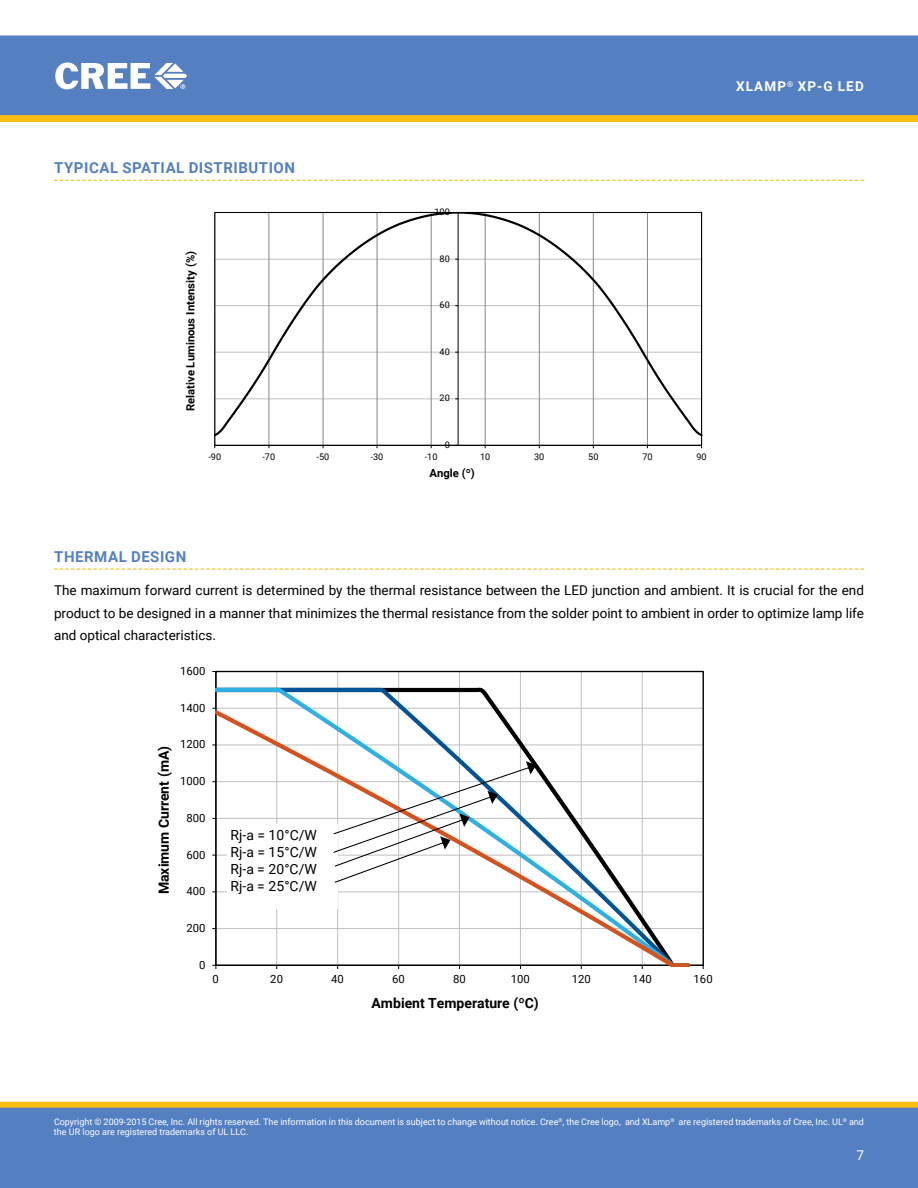
<style>
.page{position:relative;width:918px;height:1188px;background:#fff}
.page>*{position:absolute;margin:0;border:0;box-sizing:border-box;transform-origin:0 0}
.t1{font:19.65px "Roboto";color:#000}
.t2{font:700 15px "Roboto";letter-spacing:.035em;color:#5480c1}
.t3{font:13.95px/16.8px "Roboto";color:#000;text-align:justify}
.t4{font:700 13.95px "Roboto";color:#000}
.t5{font:13.5px/22.5px "Roboto";color:#000;text-align:justify}
.t6{font:700 13.5px "Roboto";letter-spacing:.085em;color:#fff}
.t7{font:13.5px "Roboto";color:#fff}
.t8{font:11.25px "Roboto";letter-spacing:.005em;color:#000}
.t9{font:700 11.25px "Roboto";color:#000}
.t10{font:9.15px "Roboto";letter-spacing:.005em;color:#000}
.t11{font:9px/10.8px "Roboto";color:#fff}
</style>
<div class="page">
<div style="left:0;top:35px;width:918px;height:80px;background:#5480c1"></div>
<div style="left:1px;top:1102px;width:916px;height:6px;background:#fabe12"></div>
<div style="left:0;top:1102px;width:918px;height:6px;border:1px solid #fabe12"></div>
<div style="left:0;top:1108px;width:918px;height:80px;background:#5480c1"></div>
<svg style="left:0;top:115px;width:918px;height:7px;background:#f8bd13"></svg>
<svg style="left:55px;top:63px;width:132px;height:26px"></svg>
<svg style="left:54px;top:180px;width:810px;height:1px"></svg>
<svg style="left:54px;top:569px;width:810px;height:1px"></svg>
<hr style="left:269px;top:212px;width:1px;height:233px;background:#868686">
<hr style="left:323px;top:212px;width:1px;height:233px;background:#868686">
<hr style="left:377px;top:212px;width:1px;height:233px;background:#868686">
<hr style="left:431px;top:212px;width:1px;height:233px;background:#868686">
<hr style="left:485px;top:212px;width:1px;height:233px;background:#868686">
<hr style="left:539px;top:212px;width:1px;height:233px;background:#868686">
<hr style="left:593px;top:212px;width:1px;height:233px;background:#868686">
<hr style="left:647px;top:212px;width:1px;height:233px;background:#868686">
<hr style="left:458px;top:212px;width:1px;height:233px;background:#000">
<hr style="left:215px;top:445px;width:487px;height:1px;background:#000">
<svg style="left:215px;top:212px;width:488px;height:226px"></svg>
<hr style="left:216px;top:928px;width:487px;height:1px;background:#c0c0c0">
<hr style="left:216px;top:891px;width:487px;height:1px;background:#c0c0c0">
<hr style="left:216px;top:855px;width:487px;height:1px;background:#c0c0c0">
<hr style="left:216px;top:818px;width:487px;height:1px;background:#c0c0c0">
<hr style="left:216px;top:781px;width:487px;height:1px;background:#c0c0c0">
<hr style="left:216px;top:744px;width:487px;height:1px;background:#c0c0c0">
<hr style="left:216px;top:708px;width:487px;height:1px;background:#c0c0c0">
<hr style="left:276px;top:672px;width:1px;height:293px;background:#c0c0c0">
<hr style="left:337px;top:672px;width:1px;height:293px;background:#c0c0c0">
<hr style="left:398px;top:672px;width:1px;height:293px;background:#c0c0c0">
<hr style="left:459px;top:672px;width:1px;height:293px;background:#c0c0c0">
<hr style="left:520px;top:672px;width:1px;height:293px;background:#c0c0c0">
<hr style="left:581px;top:672px;width:1px;height:293px;background:#c0c0c0">
<hr style="left:642px;top:672px;width:1px;height:293px;background:#c0c0c0">
<hr style="left:216px;top:672px;width:1px;height:293px;background:#000">
<hr style="left:216px;top:965px;width:487px;height:1px;background:#000">
<svg style="left:216px;top:686px;width:427px;height:21px"></svg>
<svg style="left:216px;top:707px;width:476px;height:260px"></svg>
<div style="left:228px;top:824px;width:110px;height:84px;background:#fff"></div>
<svg style="left:334px;top:761px;width:202px;height:122px"></svg>
<p class="t2" style="left:54px;top:161px;width:242px">TYPICAL SPATIAL DISTRIBUTION</p>
<p class="t9" style="left:186px;top:411px;width:162px;rotate:-90deg">Relative Luminous Intensity (%)</p>
<p class="t10" style="left:434px;top:206px;width:17px">100</p>
<p class="t10" style="left:440px;top:252px;width:12px">80</p>
<p class="t10" style="left:440px;top:299px;width:12px">60</p>
<p class="t10" style="left:440px;top:345px;width:12px">40</p>
<p class="t10" style="left:440px;top:392px;width:12px">20</p>
<p class="t10" style="left:445px;top:438px;width:7px">0</p>
<p class="t10" style="left:208px;top:450px;width:14px">-90</p>
<p class="t10" style="left:263px;top:450px;width:14px">-70</p>
<p class="t10" style="left:317px;top:450px;width:14px">-50</p>
<p class="t10" style="left:371px;top:450px;width:14px">-30</p>
<p class="t10" style="left:425px;top:450px;width:14px">-10</p>
<p class="t10" style="left:480px;top:450px;width:12px">10</p>
<p class="t10" style="left:534px;top:450px;width:12px">30</p>
<p class="t10" style="left:588px;top:450px;width:12px">50</p>
<p class="t10" style="left:642px;top:450px;width:12px">70</p>
<p class="t10" style="left:696px;top:450px;width:12px">90</p>
<p class="t9" style="left:430px;top:468px;width:47px">Angle (º)</p>
<p class="t6" style="left:736px;top:79px;width:129px">XLAMP<sup>®</sup> XP-G LED</p>
<p class="t2" style="left:54px;top:550px;width:134px">THERMAL DESIGN</p>
<p class="t5" style="left:54px;top:579px;width:811px">The maximum forward current is determined by the thermal resistance between the LED junction and ambient. It is crucial for the end product to be designed in a manner that minimizes the thermal resistance from the solder point to ambient in order to optimize lamp life and optical characteristics.</p>
<h1 class="t1" style="left:25px;top:601px;width:96px">Cool White</h1>
<p class="t3" style="left:24px;top:627px;width:66px">not roboto</p>
<p class="t8" style="left:180px;top:663px;width:27px">1600</p>
<p class="t8" style="left:180px;top:700px;width:27px">1400</p>
<p class="t4" style="left:158px;top:894px;width:150px;rotate:-90deg">Maximum Current (mA)</p>
<p class="t8" style="left:180px;top:736px;width:27px">1200</p>
<p class="t8" style="left:180px;top:773px;width:27px">1000</p>
<p class="t8" style="left:186px;top:810px;width:21px">800</p>
<p class="t8" style="left:186px;top:847px;width:21px">600</p>
<p class="t8" style="left:186px;top:883px;width:21px">400</p>
<p class="t3" style="left:231px;top:826px;width:88px">Rj-a = 10°C/W Rj-a = 15°C/W Rj-a = 20°C/W Rj-a = 25°C/W</p>
<p class="t8" style="left:186px;top:920px;width:21px">200</p>
<p class="t8" style="left:199px;top:957px;width:8px">0</p>
<p class="t8" style="left:213px;top:971px;width:8px">0</p>
<p class="t8" style="left:270px;top:971px;width:14px">20</p>
<p class="t8" style="left:331px;top:971px;width:14px">40</p>
<p class="t8" style="left:392px;top:971px;width:14px">60</p>
<p class="t8" style="left:453px;top:971px;width:14px">80</p>
<p class="t8" style="left:511px;top:971px;width:21px">100</p>
<p class="t8" style="left:572px;top:971px;width:21px">120</p>
<p class="t8" style="left:633px;top:971px;width:21px">140</p>
<p class="t8" style="left:694px;top:971px;width:21px">160</p>
<p class="t4" style="left:372px;top:997px;width:169px">Ambient Temperature (ºC)</p>
<p class="t11" style="left:54px;top:1117px;width:812px">Copyright © 2009-2015 Cree, Inc. All rights reserved. The information in this document is subject to change without notice. Cree<sup>®</sup>, the Cree logo, and XLamp<sup>®</sup> are registered trademarks of Cree, Inc. UL<sup>®</sup> and the UR logo are registered trademarks of UL LLC.</p>
<p class="t7" style="left:856px;top:1149px;width:9px">7</p>
</div>
